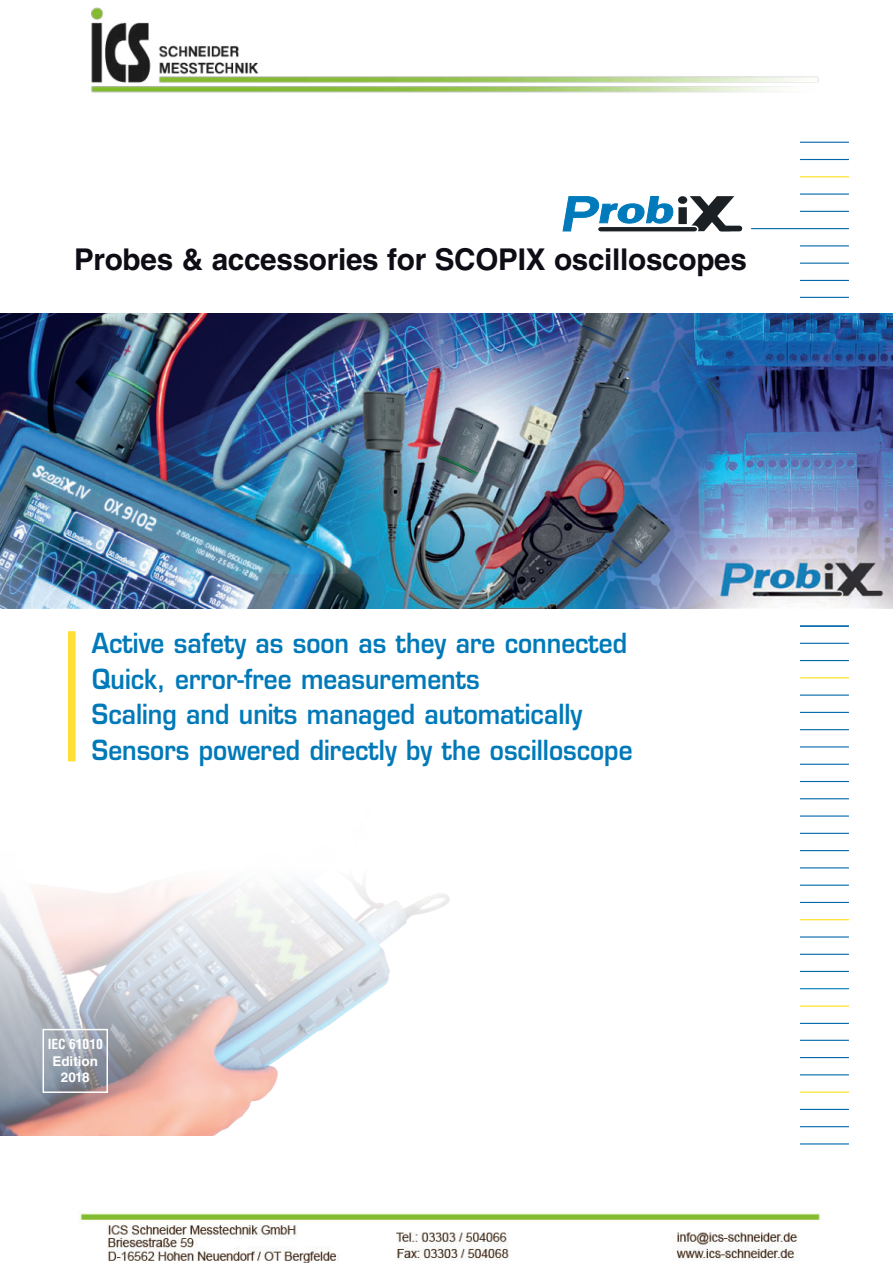
<style>
.page{position:relative;width:893px;height:1263px;background:#fff}
.page>*{position:absolute;margin:0;border:0;box-sizing:border-box;transform-origin:0 0}
.t1{font:700 30px "Helvetica LT Std";letter-spacing:-.01em;color:#0e0c14}
.t2{font:600 27px/35.7px "Eurostile LT Std";color:#0079b9;scale:.9 1}
.t3{font:700 13.5px/16.2px "Helvetica LT Std";color:#fff;text-align:center}
.t4{font:700 condensed 13.5px "Helvetica LT Std";color:#fff}
</style>
<div class="page">
<img style="left:0;top:882px;width:450px;height:253px">
<hr style="left:800px;top:142px;width:49px;height:1px;background:#0168aa">
<hr style="left:800px;top:159px;width:49px;height:1px;background:#0168aa">
<hr style="left:800px;top:176px;width:49px;height:1px;background:#fedf1a">
<hr style="left:800px;top:193px;width:49px;height:2px;background:#0168aa">
<hr style="left:800px;top:211px;width:49px;height:1px;background:#0168aa">
<hr style="left:751px;top:228px;width:98px;height:1px;background:#0168aa">
<hr style="left:800px;top:245px;width:49px;height:1px;background:#0168aa">
<hr style="left:800px;top:263px;width:49px;height:1px;background:#0168aa">
<hr style="left:800px;top:280px;width:49px;height:1px;background:#0168aa">
<hr style="left:800px;top:297px;width:49px;height:1px;background:#0168aa">
<hr style="left:800px;top:643px;width:49px;height:1px;background:#0168aa">
<hr style="left:800px;top:625px;width:49px;height:1px;background:#0168aa">
<hr style="left:800px;top:1040px;width:49px;height:1px;background:#0168aa">
<hr style="left:800px;top:660px;width:49px;height:1px;background:#0168aa">
<hr style="left:800px;top:1057px;width:49px;height:1px;background:#0168aa">
<hr style="left:800px;top:677px;width:49px;height:1px;background:#fedf1a">
<hr style="left:800px;top:694px;width:49px;height:2px;background:#0168aa">
<hr style="left:800px;top:1074px;width:49px;height:1px;background:#0168aa">
<hr style="left:800px;top:1091px;width:49px;height:2px;background:#fedf1a">
<hr style="left:800px;top:712px;width:49px;height:1px;background:#0168aa">
<hr style="left:800px;top:1109px;width:49px;height:1px;background:#0168aa">
<hr style="left:800px;top:729px;width:49px;height:1px;background:#0168aa">
<hr style="left:800px;top:1126px;width:49px;height:1px;background:#0168aa">
<hr style="left:800px;top:746px;width:49px;height:1px;background:#0168aa">
<hr style="left:800px;top:1143px;width:49px;height:1px;background:#0168aa">
<hr style="left:800px;top:764px;width:49px;height:1px;background:#0168aa">
<hr style="left:800px;top:781px;width:49px;height:1px;background:#0168aa">
<hr style="left:800px;top:798px;width:49px;height:1px;background:#0168aa">
<hr style="left:800px;top:815px;width:49px;height:2px;background:#0168aa">
<hr style="left:800px;top:833px;width:49px;height:1px;background:#0168aa">
<hr style="left:800px;top:850px;width:49px;height:1px;background:#0168aa">
<hr style="left:800px;top:867px;width:49px;height:1px;background:#0168aa">
<hr style="left:800px;top:885px;width:49px;height:1px;background:#0168aa">
<hr style="left:800px;top:902px;width:49px;height:1px;background:#0168aa">
<hr style="left:800px;top:919px;width:49px;height:1px;background:#fedf1a">
<hr style="left:800px;top:936px;width:49px;height:1px;background:#0168aa">
<hr style="left:800px;top:954px;width:49px;height:1px;background:#0168aa">
<hr style="left:800px;top:971px;width:49px;height:1px;background:#0168aa">
<hr style="left:800px;top:988px;width:49px;height:1px;background:#0079b9">
<hr style="left:800px;top:1005px;width:49px;height:2px;background:#fedf1a">
<hr style="left:800px;top:1023px;width:49px;height:1px;background:#0168aa">
<hr style="left:800px;top:626px;width:49px;height:1px;background:#0168aa">
<img style="left:0;top:314px;width:893px;height:294px">
<svg style="left:563px;top:196px;width:171px;height:36px"></svg>
<div style="left:719px;top:226px;width:23px;height:5px;background:#1b2025;border-radius:3px"></div>
<div style="left:68px;top:631px;width:8px;height:130px;background:#fedf33"></div>
<div style="left:43px;top:1029px;width:65px;height:64px;border:2px solid #fff"></div>
<img style="left:91px;top:7px;width:728px;height:86px">
<img style="left:78px;top:1211px;width:743px;height:52px">
<p class="t1" style="left:74px;top:248px;width:674px">Probes &amp; accessories for SCOPIX oscilloscopes</p>
<p class="t2" style="left:92px;top:628px;width:602px">Active safety as soon as they are connected Quick, error-free measurements<br>Scaling and units managed automatically Sensors powered directly by the oscilloscope</p>
<p class="t4" style="left:48px;top:1037px;width:57px">IEC 61010</p>
<p class="t3" style="left:52px;top:1054px;width:47px">Edition<br>2018</p>
</div>
